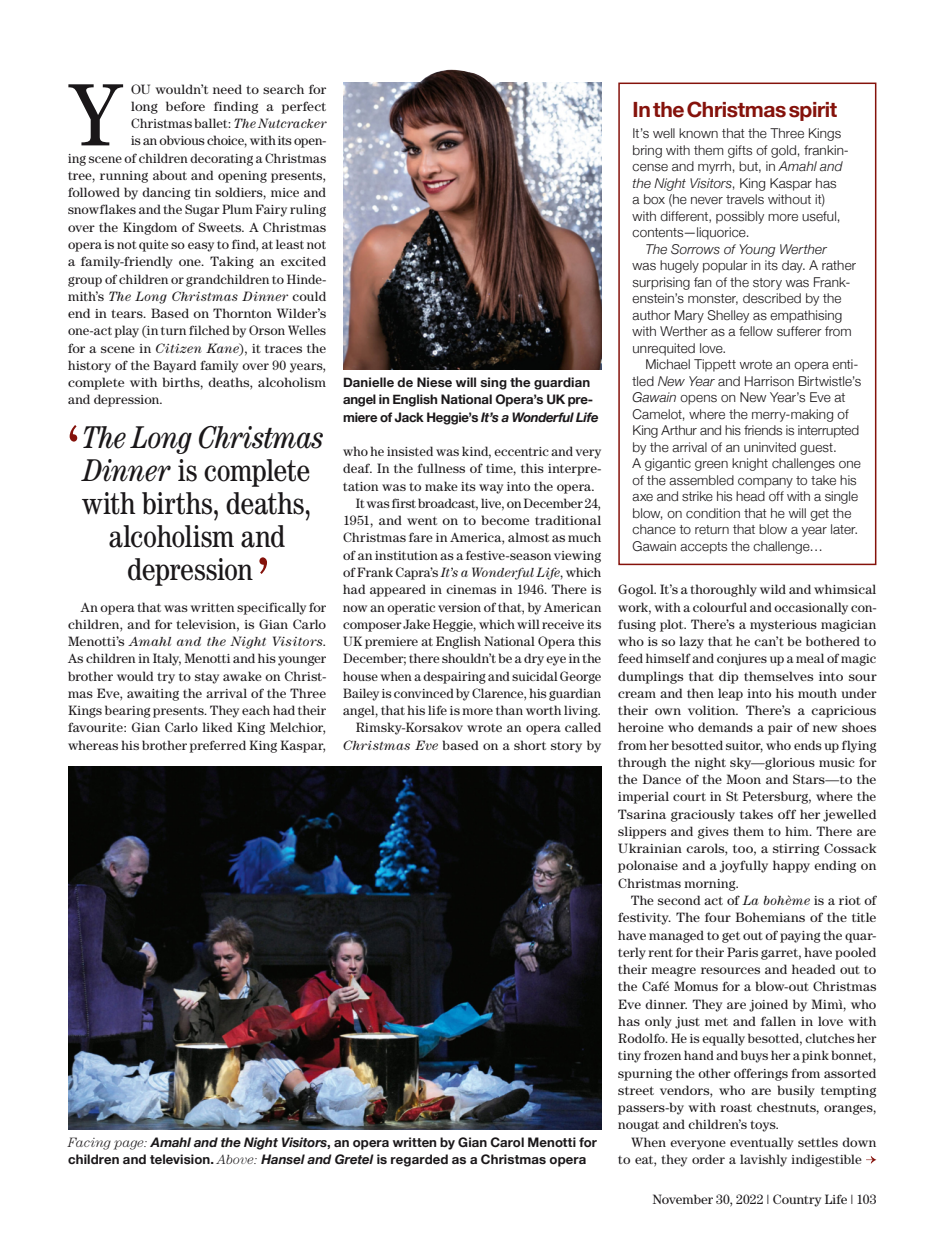
<style>
.page{position:relative;width:936px;height:1234px;background:#fff}
.page>*{position:absolute;margin:0;border:0;box-sizing:border-box;transform-origin:0 0}
.t1{font:88.65px "Century";color:#1a1719}
.t2{font:condensed 31.5px "Century";letter-spacing:-.015em;color:#1a1719}
.t3{font:italic condensed 31.5px "Century";letter-spacing:-.01em;color:#1a1719}
.t4{font:700 21px "Helvetica Neue";letter-spacing:-.02em;color:#85120b}
.t5{font:13.5px/17.2px "Century";letter-spacing:.01em;color:#1a1719;text-align:justify}
.t6{font:300 13.5px/16.5px "Helvetica Neue";letter-spacing:.01em;color:#1a1719}
.t7{font:13.5px "Century";letter-spacing:-.01em;color:#1a1719}
.t8{font:italic 13.5px "Century";letter-spacing:.03em;color:#1a1719}
.t9{font:13.5px "Century";letter-spacing:-.015em;color:#1a1719}
.t10{font:italic 300 13.5px "Helvetica Neue";letter-spacing:.005em;color:#1a1719}
.t11{font:700 13.2px/17.2px "Helvetica Neue";letter-spacing:.005em;color:#1a1719}
.s1{font-style:italic}
.s2{font-style:normal}
.s3{font-family:"Century";font-weight:300;font-style:italic;font-size:13.5px}
</style>
<div class="page">
<svg style="left:70px;top:425px;width:7px;height:16px"></svg>
<svg style="left:259px;top:557px;width:8px;height:17px"></svg>
<div style="left:618px;top:82px;width:258px;height:483px;border:2px solid #85120b"></div>
<img style="left:68px;top:766px;width:533px;height:363px">
<svg style="left:866px;top:1156px;width:10px;height:7px"></svg>
<img style="left:343px;top:82px;width:258px;height:288px">
<img style="left:414px;top:70px;width:91px;height:37px">
<h1 class="t1" style="left:68px;top:63px;width:56px">Y</h1>
<p class="t5" style="left:131px;top:80px;width:196px">OU wouldn’t need to search for</p>
<p class="t5" style="left:131px;top:97px;width:196px">long before finding a perfect</p>
<p class="t5" style="left:131px;top:115px;width:196px">Christmas ballet: <span class="s1">The Nutcracker</span></p>
<p class="t9" style="left:131px;top:133px;width:196px">is an obvious choice, with its open-</p>
<p class="t5" style="left:68px;top:149px;width:259px">ing scene of children decorating a Christmas</p>
<p class="t5" style="left:68px;top:166px;width:259px">tree, running about and opening presents,</p>
<p class="t5" style="left:68px;top:184px;width:259px">followed by dancing tin soldiers, mice and</p>
<p class="t5" style="left:68px;top:201px;width:259px">snowflakes and the Sugar Plum Fairy ruling</p>
<p class="t5" style="left:68px;top:218px;width:259px">over the Kingdom of Sweets. A Christmas</p>
<p class="t5" style="left:68px;top:235px;width:259px">opera is not quite so easy to find, at least not</p>
<p class="t5" style="left:68px;top:253px;width:259px">a family-friendly one. Taking an excited</p>
<p class="t5" style="left:68px;top:270px;width:259px">group of children or grandchildren to Hinde-</p>
<p class="t8" style="left:68px;top:288px;width:259px"><span class="s2">mith’s</span> The Long Christmas Dinner <span class="s2">could</span></p>
<p class="t5" style="left:68px;top:304px;width:259px">end in tears. Based on Thornton Wilder’s</p>
<p class="t5" style="left:68px;top:322px;width:259px">one-act play (in turn filched by Orson Welles</p>
<p class="t5" style="left:68px;top:339px;width:259px">for a scene in <span class="s1">Citizen Kane</span>), it traces the</p>
<p class="t5" style="left:68px;top:356px;width:259px">history of the Bayard family over 90 years,</p>
<p class="t5" style="left:68px;top:373px;width:259px">complete with births, deaths, alcoholism</p>
<p class="t5" style="left:68px;top:391px;width:96px">and depression.</p>
<h2 class="t3" style="left:84px;top:418px;width:242px">The Long Christmas</h2>
<h2 class="t2" style="left:84px;top:451px;width:228px"><span class="s1">Dinner</span> is complete</h2>
<h2 class="t2" style="left:83px;top:484px;width:230px">with births, deaths,</h2>
<h2 class="t2" style="left:109px;top:517px;width:178px">alcoholism and</h2>
<h2 class="t2" style="left:127px;top:550px;width:127px">depression</h2>
<p class="t5" style="left:68px;top:598px;width:259px;text-indent:13px">An opera that was written specifically for children, and for television, is Gian Carlo Menotti’s <span class="s1">Amahl and the Night Visitors</span>.<br>As children in Italy, Menotti and his younger brother would try to stay awake on Christ&shy;mas Eve, awaiting the arrival of the Three Kings bearing presents. They each had their favourite: Gian Carlo liked King Melchior, whereas his brother preferred King Kaspar,</p>
<p class="t11" style="left:343px;top:374px;width:257px">Danielle de Niese will sing the guardian angel in English National Opera’s UK pre&shy;miere of Jack Heggie’s <span class="s1">It’s a Wonderful Life</span></p>
<p class="t5" style="left:343px;top:442px;width:259px">who he insisted was kind, eccentric and very</p>
<p class="t5" style="left:343px;top:460px;width:259px">deaf. In the fullness of time, this interpre-</p>
<p class="t5" style="left:343px;top:477px;width:253px">tation was to make its way into the opera.</p>
<p class="t7" style="left:356px;top:495px;width:247px">It was first broadcast, live, on December 24,</p>
<p class="t5" style="left:343px;top:511px;width:259px">1951, and went on to become traditional</p>
<p class="t5" style="left:343px;top:529px;width:259px">Christmas fare in America, almost as much</p>
<p class="t5" style="left:343px;top:546px;width:259px">of an institution as a festive-season viewing</p>
<p class="t5" style="left:343px;top:563px;width:259px">of Frank Capra’s <span class="s1">It’s a Wonderful Life</span>, which</p>
<p class="t5" style="left:343px;top:580px;width:259px">had appeared in cinemas in 1946. There is</p>
<p class="t5" style="left:343px;top:598px;width:259px">now an operatic version of that, by American</p>
<p class="t5" style="left:343px;top:615px;width:259px">composer Jake Heggie, which will receive its</p>
<p class="t5" style="left:343px;top:632px;width:259px">UK premiere at English National Opera this</p>
<p class="t5" style="left:343px;top:649px;width:259px">December; there shouldn’t be a dry eye in the</p>
<p class="t5" style="left:343px;top:667px;width:259px">house when a despairing and suicidal George</p>
<p class="t5" style="left:343px;top:684px;width:259px">Bailey is convinced by Clarence, his guardian</p>
<p class="t5" style="left:343px;top:701px;width:259px">angel, that his life is more than worth living.</p>
<p class="t5" style="left:356px;top:718px;width:247px">Rimsky-Korsakov wrote an opera called</p>
<p class="t5" style="left:343px;top:736px;width:259px"><span class="s1">Christmas Eve</span> based on a short story by</p>
<p class="t11" style="left:68px;top:1133px;width:530px"><span class="s3">Facing page:</span> <span class="s1">Amahl and the Night Visitors</span>, an opera written by Gian Carol Menotti for children and television. <span class="s3">Above:</span> <span class="s1">Hansel and Gretel</span> is regarded as a Christmas opera</p>
<h3 class="t4" style="left:632px;top:93px;width:206px">In the Christmas spirit</h3>
<p class="t6" style="left:632px;top:124px;width:218px">It’s well known that the Three Kings bring with them gifts of gold, frankin&shy;cense and myrrh, but, in <span class="s1">Amahl and the Night Visitors</span>, King Kaspar has<br>a box (he never travels without it) with different, possibly more useful, contents—liquorice.</p>
<p class="t10" style="left:645px;top:238px;width:183px">The Sorrows of Young Werther</p>
<p class="t6" style="left:632px;top:256px;width:225px">was hugely popular in its day. A rather surprising fan of the story was Frank&shy;enstein’s monster, described by the author Mary Shelley as empathising with Werther as a fellow sufferer from unrequited love.</p>
<p class="t6" style="left:632px;top:355px;width:230px;text-indent:13px">Michael Tippett wrote an opera enti&shy;tled <span class="s1">New Year</span> and Harrison Birtwistle’s <span class="s1">Gawain</span> opens on New Year’s Eve at Camelot, where the merry-making of King Arthur and his friends is interrupted by the arrival of an uninvited guest.<br>A gigantic green knight challenges one of the assembled company to take his axe and strike his head off with a single blow, on condition that he will get the chance to return that blow a year later.<br>Gawain accepts the challenge…</p>
<p class="t5" style="left:618px;top:580px;width:259px">Gogol. It’s a thoroughly wild and whimsical work, with a colourful and occasionally con&shy;fusing plot. There’s a mysterious magician who is so lazy that he can’t be bothered to feed himself and conjures up a meal of magic dumplings that dip themselves into sour cream and then leap into his mouth under their own volition. There’s a capricious heroine who demands a pair of new shoes from her besotted suitor, who ends up flying through the night sky—glorious music for the Dance of the Moon and Stars—to the imperial court in St Petersburg, where the Tsarina graciously takes off her jewelled slippers and gives them to him. There are Ukrainian carols, too, a stirring Cossack polonaise and a joyfully happy ending on Christmas morning.</p>
<p class="t5" style="left:618px;top:891px;width:259px;text-indent:13px">The second act of <span class="s1">La bohème</span> is a riot of festivity. The four Bohemians of the title have managed to get out of paying the quar&shy;terly rent for their Paris garret, have pooled their meagre resources and headed out to the Café Momus for a blow-out Christmas Eve dinner. They are joined by Mimì, who has only just met and fallen in love with Rodolfo. He is equally besotted, clutches her tiny frozen hand and buys her a pink bonnet, spurning the other offerings from assorted street vendors, who are busily tempting passers-by with roast chestnuts, oranges, nougat and children’s toys.</p>
<p class="t5" style="left:618px;top:1132px;width:259px;text-indent:13px">When everyone eventually settles down to eat, they order a lavishly indigestible</p>
<p class="t5" style="left:652px;top:1190px;width:225px">November 30, 2022 | Country Life | 103</p>
</div>
